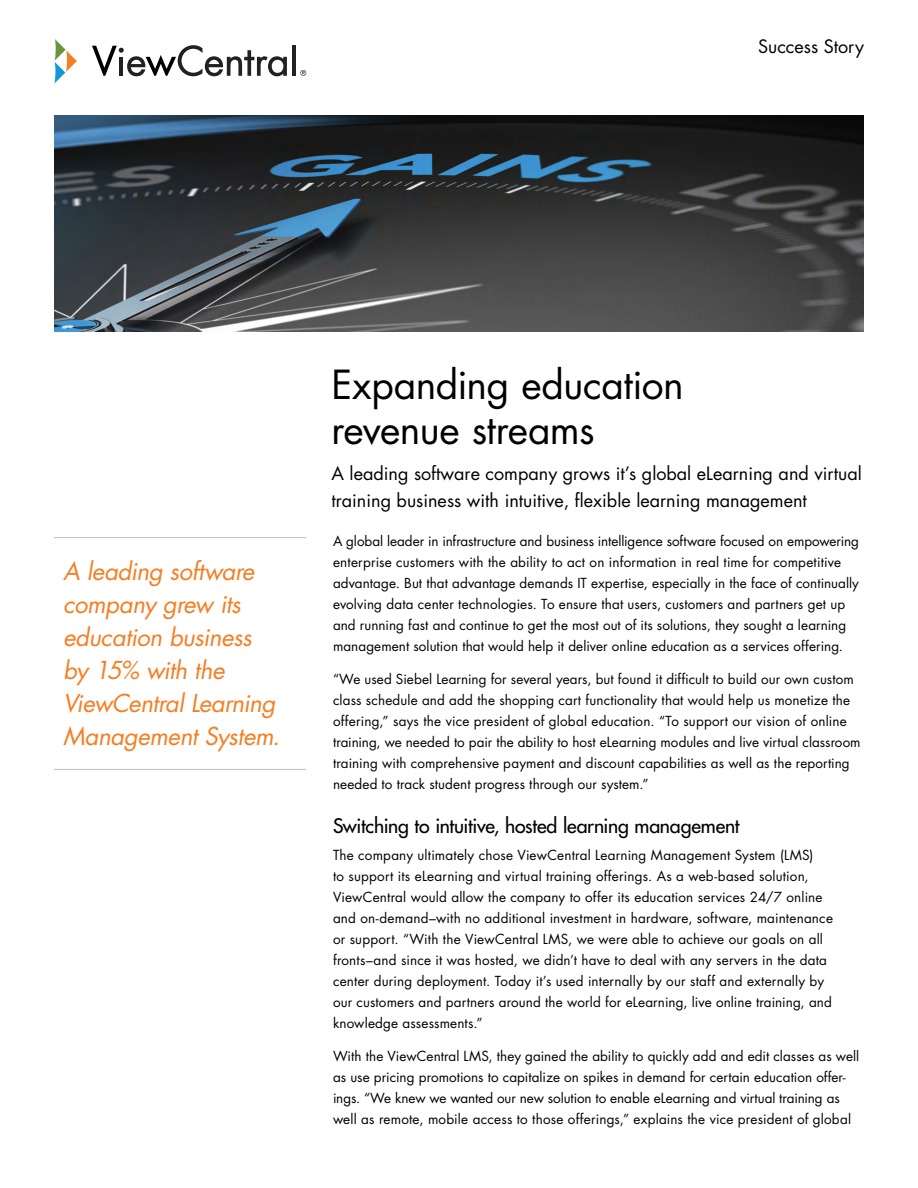
<style>
.page{position:relative;width:918px;height:1188px;background:#fff}
.page>*{position:absolute;margin:0;border:0;box-sizing:border-box;transform-origin:0 0}
.t1{font:39px/45px "Futura";letter-spacing:-.015em;color:#000}
.t2{font:italic 24px/33px "Futura";letter-spacing:-.02em;color:#f57e23}
.t3{font:19.5px "Futura";letter-spacing:-.01em;color:#000}
.t4{font:18px/27px "Futura";color:#000}
.t5{font:13.5px/21px "Futura";letter-spacing:.01em;color:#000}
</style>
<div class="page">
<hr style="left:54px;top:537px;width:252px;height:1px;background:#bcbec0">
<hr style="left:54px;top:769px;width:252px;height:1px;background:#bcbec0">
<svg style="left:54px;top:39px;width:23px;height:45px"></svg>
<hr style="left:292px;top:46px;width:4px;height:30px;background:#222020">
<svg style="left:92px;top:45px;width:195px;height:31px"></svg>
<svg style="left:300px;top:70px;width:6px;height:6px"></svg>
<img style="left:54px;top:115px;width:810px;height:217px">
<h3 class="t4" style="left:758px;top:33px;width:107px">Success Story</h3>
<h2 class="t2" style="left:63px;top:554px;width:219px">A leading software company grew its education business by 15% with the<br>ViewCentral Learning<br>Management System.</h2>
<h1 class="t1" style="left:332px;top:362px;width:354px">Expanding education revenue streams</h1>
<h3 class="t4" style="left:332px;top:459px;width:532px">A leading software company grows it’s global eLearning and virtual training business with intuitive, flexible learning management</h3>
<p class="t5" style="left:333px;top:531px;width:528px">A global leader in infrastructure and business intelligence software focused on empowering enterprise customers with the ability to act on information in real time for competitive advantage. But that advantage demands IT expertise, especially in the face of continually evolving data center technologies. To ensure that users, customers and partners get up and running fast and continue to get the most out of its solutions, they sought a learning management solution that would help it deliver online education as a services offering.</p>
<p class="t5" style="left:333px;top:669px;width:529px">“We used Siebel Learning for several years, but found it difficult to build our own custom class schedule and add the shopping cart functionality that would help us monetize the offering,” says the vice president of global education. “To support our vision of online training, we needed to pair the ability to host eLearning modules and live virtual classroom training with comprehensive payment and discount capabilities as well as the reporting needed to track student progress through our system.”</p>
<h3 class="t3" style="left:333px;top:813px;width:408px">Switching to intuitive, hosted learning management</h3>
<p class="t5" style="left:333px;top:844px;width:502px">The company ultimately chose ViewCentral Learning Management System (LMS)<br>to support its eLearning and virtual training offerings. As a web-based solution, ViewCentral would allow the company to offer its education services 24/7 online and on-demand–with no additional investment in hardware, software, maintenance or support. “With the ViewCentral LMS, we were able to achieve our goals on all fronts–and since it was hosted, we didn’t have to deal with any servers in the data center during deployment. Today it’s used internally by our staff and externally by our customers and partners around the world for eLearning, live online training, and knowledge assessments.”</p>
<p class="t5" style="left:333px;top:1045px;width:528px">With the ViewCentral LMS, they gained the ability to quickly add and edit classes as well as use pricing promotions to capitalize on spikes in demand for certain education offer&shy;ings. “We knew we wanted our new solution to enable eLearning and virtual training as well as remote, mobile access to those offerings,” explains the vice president of global</p>
</div>
